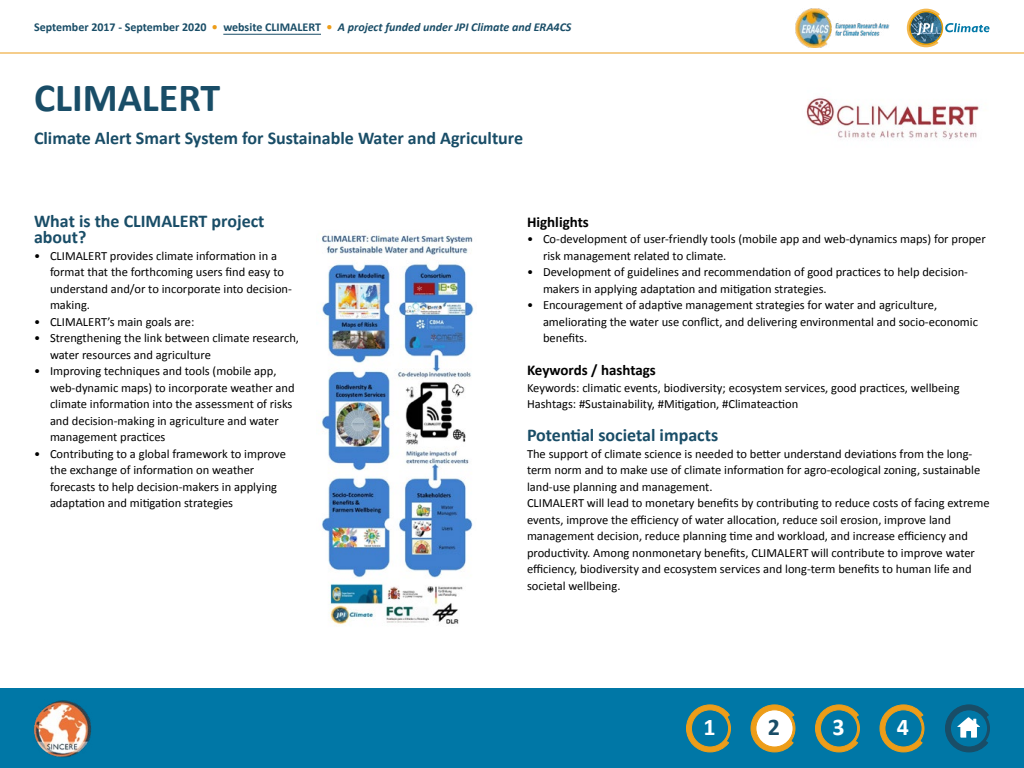
<style>
.page{position:relative;width:1024px;height:768px;background:#fff}
.page>*{position:absolute;margin:0;border:0;box-sizing:border-box;transform-origin:0 0}
.t1{font:700 40px "Calibri";color:#194d67}
.t2{font:700 24px "Calibri";color:#fff}
.t3{font:700 24px "Calibri";color:#194d67}
.t4{font:700 18px/16px "Calibri";color:#194d67}
.t5{font:700 15px "Calibri";color:#000}
.t6{font:12.5px/16.5px "Calibri";color:#000}
.t7{font:700 12px "Calibri";color:#194d67}
.s1{color:#ed9d19}
.s2{font-style:italic}
</style>
<div class="page">
<div style="left:0;top:689px;width:1024px;height:79px;background:#0077a6"></div>
<svg style="left:879px;top:704px;width:46px;height:49px"></svg>
<svg style="left:750px;top:704px;width:46px;height:49px"></svg>
<svg style="left:686px;top:704px;width:45px;height:49px"></svg>
<svg style="left:945px;top:704px;width:45px;height:49px"></svg>
<svg style="left:815px;top:704px;width:45px;height:49px"></svg>
<hr style="left:0;top:52px;width:1024px;height:2px;background:#ed9d19">
<img style="left:33px;top:700px;width:59px;height:57px">
<svg style="left:907px;top:9px;width:83px;height:38px"></svg>
<hr style="left:223px;top:34px;width:98px;height:1px;background:#194d67">
<img style="left:806px;top:97px;width:173px;height:43px">
<img style="left:319px;top:230px;width:155px;height:395px">
<img style="left:795px;top:8px;width:95px;height:39px">
<p class="t7" style="left:34px;top:20px;width:539px">September 2017 - September 2020 <span class="s1">•</span> website CLIMALERT <span class="s1">•</span> <span class="s2">A project funded under JPI Climate and ERA4CS</span></p>
<h1 class="t1" style="left:34px;top:73px;width:188px">CLIMALERT</h1>
<h3 class="t4" style="left:34px;top:130px;width:491px">Climate Alert Smart System for Sustainable Water and Agriculture</h3>
<h3 class="t4" style="left:34px;top:213px;width:232px">What is the CLIMALERT project about?</h3>
<p class="t6" style="left:50px;top:247px;width:244px;text-indent:-16px">• CLIMALERT provides climate information in a format that the forthcoming users find easy to understand and/or to incorporate into decision&shy;making.</p>
<p class="t6" style="left:34px;top:313px;width:162px">• CLIMALERT’s main goals are:</p>
<p class="t6" style="left:50px;top:330px;width:251px;text-indent:-16px">• Strengthening the link between climate research, water resources and agriculture</p>
<p class="t6" style="left:50px;top:363px;width:246px;text-indent:-16px">• Improving techniques and tools (mobile app, web-dynamic maps) to incorporate weather and climate information into the assessment of risks and decision-making in agriculture and water management practices</p>
<p class="t6" style="left:50px;top:445px;width:238px;text-indent:-16px">• Contributing to a global framework to improve the exchange of information on weather forecasts to help decision-makers in applying adaptation and mitigation strategies</p>
<p class="t5" style="left:527px;top:212px;width:63px">Highlights</p>
<p class="t6" style="left:543px;top:231px;width:444px;text-indent:-16px">• Co-development of user-friendly tools (mobile app and web-dynamics maps) for proper risk management related to climate.</p>
<p class="t6" style="left:543px;top:264px;width:427px;text-indent:-16px">• Development of guidelines and recommendation of good practices to help decision&shy;makers in applying adaptation and mitigation strategies.</p>
<p class="t6" style="left:543px;top:297px;width:437px;text-indent:-16px">• Encouragement of adaptive management strategies for water and agriculture, ameliorating the water use conflict, and delivering environmental and socio-economic benefits.</p>
<p class="t5" style="left:527px;top:361px;width:130px">Keywords / hashtags</p>
<p class="t6" style="left:527px;top:379px;width:434px">Keywords: climatic events, biodiversity; ecosystem services, good practices, wellbeing<br>Hashtags: #Sustainability, #Mitigation, #Climateaction</p>
<h3 class="t4" style="left:527px;top:427px;width:193px">Potential societal impacts</h3>
<p class="t6" style="left:527px;top:445px;width:464px">The support of climate science is needed to better understand deviations from the long&shy;term norm and to make use of climate information for agro-ecological zoning, sustainable land-use planning and management.<br>CLIMALERT will lead to monetary benefits by contributing to reduce costs of facing extreme events, improve the efficiency of water allocation, reduce soil erosion, improve land management decision, reduce planning time and workload, and increase efficiency and productivity. Among nonmonetary benefits, CLIMALERT will contribute to improve water efficiency, biodiversity and ecosystem services and long-term benefits to human life and societal wellbeing.</p>
<h2 class="t2" style="left:703px;top:712px;width:14px">1</h2>
<h2 class="t3" style="left:768px;top:712px;width:14px">2</h2>
<h2 class="t2" style="left:832px;top:712px;width:14px">3</h2>
<h2 class="t2" style="left:897px;top:712px;width:14px">4</h2>
</div>
